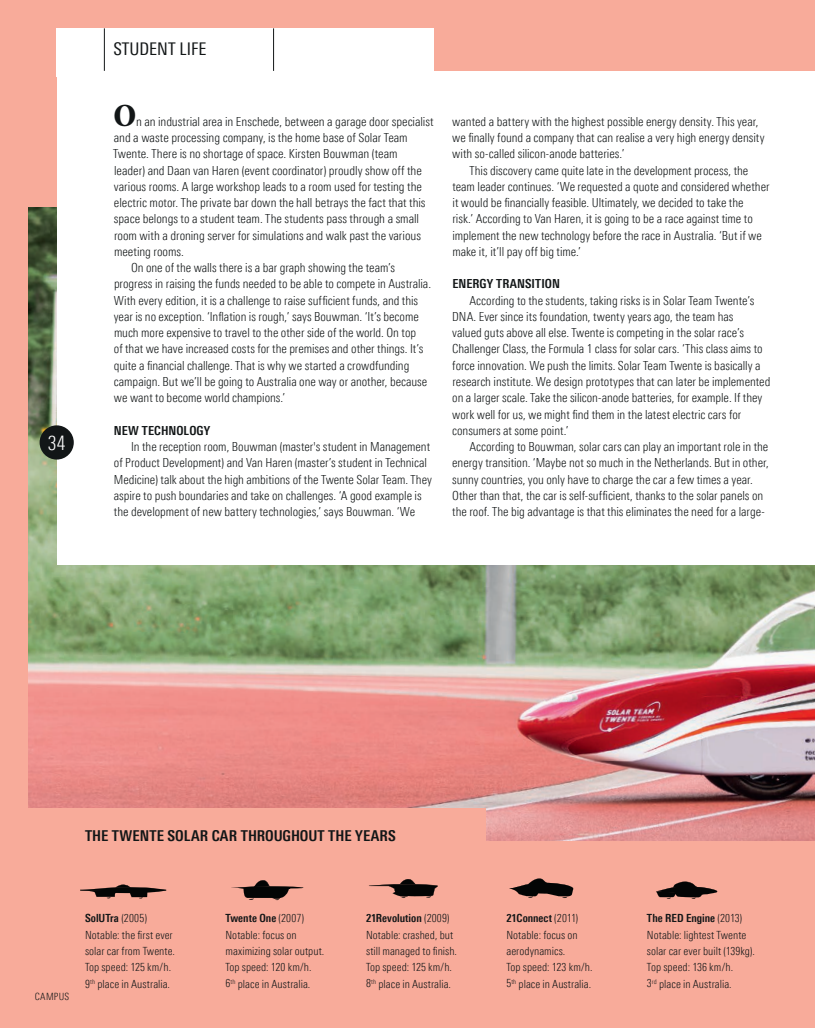
<style>
.page{position:relative;width:815px;height:1028px;background:#f8ab9a}
.page>*{position:absolute;margin:0;border:0;box-sizing:border-box;transform-origin:0 0}
.t1{font:600 30px "Tiempos Headline Test";color:#121617}
.t2{font:300 20px "Linotype Univers 320 Cn";color:#fff}
.t3{font:17.5px "Linotype Univers 420 Cn";color:#121617}
.t4{font:700 15px "Linotype Univers 620 Cn";letter-spacing:.005em;color:#121617}
.t5{font:300 12.5px/16.2px "Linotype Univers 320 Cn";letter-spacing:-.005em;color:#121617}
.t6{font:700 12.5px "Linotype Univers 620 Cn";letter-spacing:.005em;color:#121617}
.t7{font:300 11.25px/16.2px "Linotype Univers 320 Cn";color:#121617}
.t8{font:700 11.25px "Linotype Univers 620 Cn";color:#121617}
.t9{font:300 10px "Linotype Univers 320 Cn";letter-spacing:.025em;color:#121617}
.s1{font-family:"Linotype Univers 320 Cn";font-weight:300}
</style>
<div class="page">
<img style="left:28px;top:207px;width:787px;height:634px">
<div style="left:57px;top:28px;width:377px;height:49px;background:#fff"></div>
<div style="left:57px;top:71px;width:405px;height:494px;background:#fff"></div>
<div style="left:9px;top:808px;width:476px;height:220px;background:#f8ab9a"></div>
<div style="left:434px;top:71px;width:381px;height:494px;background:#fff"></div>
<svg style="left:80px;top:884px;width:87px;height:14px"></svg>
<svg style="left:231px;top:880px;width:73px;height:20px"></svg>
<svg style="left:368px;top:879px;width:70px;height:19px"></svg>
<svg style="left:509px;top:878px;width:64px;height:20px"></svg>
<svg style="left:656px;top:881px;width:61px;height:18px"></svg>
<div style="left:40px;top:425px;width:34px;height:34px;background:#121617;border-radius:50%"></div>
<hr style="left:273px;top:28px;width:1px;height:43px;background:#121617">
<hr style="left:104px;top:28px;width:1px;height:43px;background:#121617">
<h2 class="t2" style="left:48px;top:431px;width:19px">34</h2>
<h3 class="t3" style="left:113px;top:39px;width:94px">STUDENT LIFE</h3>
<h1 class="t1" style="left:114px;top:95px;width:24px">O</h1>
<p class="t5" style="left:136px;top:113px;width:299px">n an industrial area in Enschede, between a garage door specialist</p>
<p class="t5" style="left:114px;top:130px;width:295px">and a waste processing company, is the home base of Solar Team</p>
<p class="t5" style="left:113px;top:146px;width:286px">Twente. There is no shortage of space. Kirsten Bouwman (team</p>
<p class="t5" style="left:114px;top:162px;width:309px">leader) and Daan van Haren (event coordinator) proudly show off the</p>
<p class="t5" style="left:114px;top:178px;width:310px">various rooms. A large workshop leads to a room used for testing the</p>
<p class="t5" style="left:114px;top:195px;width:313px">electric motor. The private bar down the hall betrays the fact that this</p>
<p class="t5" style="left:114px;top:211px;width:307px">space belongs to a student team. The students pass through a small</p>
<p class="t5" style="left:114px;top:227px;width:308px">room with a droning server for simulations and walk past the various</p>
<p class="t5" style="left:114px;top:243px;width:71px">meeting rooms.</p>
<p class="t5" style="left:131px;top:260px;width:266px">On one of the walls there is a bar graph showing the team’s</p>
<p class="t5" style="left:114px;top:276px;width:319px">progress in raising the funds needed to be able to compete in Australia.</p>
<p class="t5" style="left:114px;top:292px;width:306px">With every edition, it is a challenge to raise sufficient funds, and this</p>
<p class="t5" style="left:114px;top:308px;width:307px">year is no exception. ‘Inflation is rough,’ says Bouwman. ‘It’s become</p>
<p class="t5" style="left:114px;top:325px;width:304px">much more expensive to travel to the other side of the world. On top</p>
<p class="t5" style="left:114px;top:341px;width:311px">of that we have increased costs for the premises and other things. It’s</p>
<p class="t5" style="left:114px;top:357px;width:297px">quite a financial challenge. That is why we started a crowdfunding</p>
<p class="t5" style="left:114px;top:373px;width:315px">campaign. But we’ll be going to Australia one way or another, because</p>
<p class="t5" style="left:114px;top:390px;width:173px">we want to become world champions.’</p>
<p class="t6" style="left:114px;top:423px;width:98px">NEW TECHNOLOGY</p>
<p class="t5" style="left:114px;top:438px;width:320px;text-indent:17px">In the reception room, Bouwman (master's student in Management of Product Development) and Van Haren (master’s student in Technical Medicine) talk about the high ambitions of the Twente Solar Team. They aspire to push boundaries and take on challenges. ‘A good example is the development of new battery technologies,’ says Bouwman. ‘We</p>
<p class="t5" style="left:452px;top:113px;width:314px">wanted a battery with the highest possible energy density. This year, we finally found a company that can realise a very high energy density with so-called silicon-anode batteries.’</p>
<p class="t5" style="left:452px;top:162px;width:319px;text-indent:17px">This discovery came quite late in the development process, the team leader continues. ‘We requested a quote and considered whether it would be financially feasible. Ultimately, we decided to take the<br>risk.’ According to Van Haren, it is going to be a race against time to implement the new technology before the race in Australia. ‘But if we make it, it’ll pay off big time.’</p>
<p class="t6" style="left:452px;top:276px;width:109px">ENERGY TRANSITION</p>
<p class="t5" style="left:452px;top:292px;width:320px;text-indent:17px">According to the students, taking risks is in Solar Team Twente’s DNA. Ever since its foundation, twenty years ago, the team has<br>valued guts above all else. Twente is competing in the solar race’s Challenger Class, the Formula 1 class for solar cars. ‘This class aims to force innovation. We push the limits. Solar Team Twente is basically a research institute. We design prototypes that can later be implemented on a larger scale. Take the silicon-anode batteries, for example. If they work well for us, we might find them in the latest electric cars for consumers at some point.’</p>
<p class="t5" style="left:452px;top:438px;width:318px;text-indent:17px">According to Bouwman, solar cars can play an important role in the energy transition. ‘Maybe not so much in the Netherlands. But in other, sunny countries, you only have to charge the car a few times a year.<br>Other than that, the car is self-sufficient, thanks to the solar panels on the roof. The big advantage is that this eliminates the need for a large-</p>
<p class="t4" style="left:85px;top:827px;width:312px">THE TWENTE SOLAR CAR THROUGHOUT THE YEARS</p>
<p class="t9" style="left:35px;top:990px;width:36px">CAMPUS</p>
<p class="t8" style="left:85px;top:911px;width:63px">SolUTra <span class="s1">(2005)</span></p>
<p class="t7" style="left:85px;top:926px;width:91px">Notable: the first ever solar car from Twente.<br>Top speed: 125 km/h.<br>9<sup>th</sup> place in Australia.</p>
<p class="t8" style="left:226px;top:911px;width:80px">Twente One <span class="s1">(2007)</span></p>
<p class="t7" style="left:226px;top:926px;width:100px">Notable: focus on maximizing solar output.<br>Top speed: 120 km/h.<br>6<sup>th</sup> place in Australia.</p>
<p class="t8" style="left:366px;top:911px;width:85px">21Revolution <span class="s1">(2009)</span></p>
<p class="t7" style="left:366px;top:926px;width:93px">Notable: crashed, but still managed to finish.<br>Top speed: 125 km/h.<br>8<sup>th</sup> place in Australia.</p>
<p class="t8" style="left:506px;top:911px;width:73px">21Connect <span class="s1">(2011)</span></p>
<p class="t7" style="left:506px;top:926px;width:88px">Notable: focus on aerodynamics.<br>Top speed: 123 km/h.<br>5<sup>th</sup> place in Australia.</p>
<p class="t8" style="left:647px;top:911px;width:97px">The RED Engine <span class="s1">(2013)</span></p>
<p class="t7" style="left:647px;top:926px;width:110px">Notable: lightest Twente solar car ever built (139kg).<br>Top speed: 136 km/h.<br>3<sup>rd</sup> place in Australia.</p>
</div>
